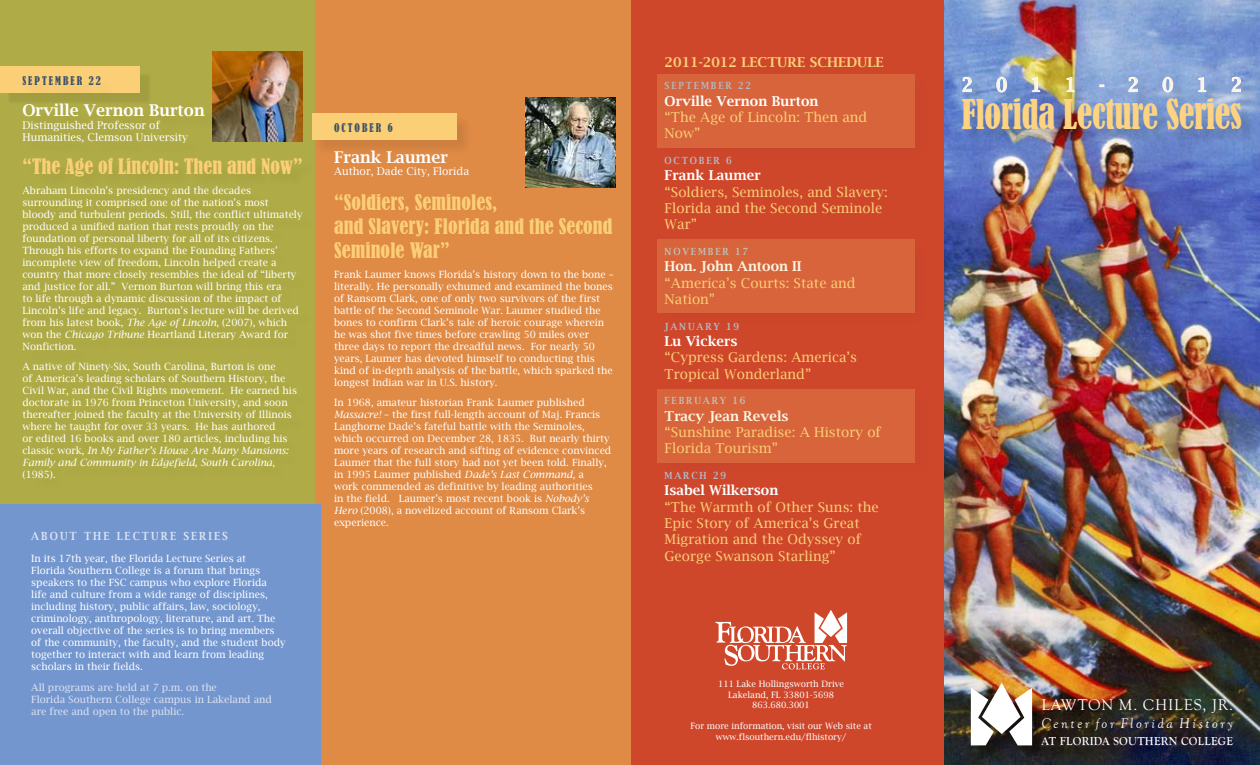
<style>
.page{position:relative;width:1260px;height:765px;background:#fff}
.page>*{position:absolute;margin:0;border:0;box-sizing:border-box;transform-origin:0 0}
.t1{font:condensed 38.5px "Bernard";letter-spacing:-.01em;color:#fdd382;scale:.91 1}
.t2{font:condensed 20px/24px "Bernard";letter-spacing:.005em;color:#fbcf77}
.t3{font:600 19.25px "Lucida Bright";letter-spacing:1.34em;color:#fff5e5;scale:.91 1}
.t4{font:600 16.25px "Lucida Bright";color:#fff}
.t5{font:16px "Goudy Old Style T";letter-spacing:.05em;color:#fff}
.t6{font:italic 14.38px "Goudy Old Style T";letter-spacing:.185em;color:#fff}
.t7{font:13.62px/16.4px "Lucida Bright";letter-spacing:.005em;color:#fbcf76}
.t8{font:600 13.62px "Lucida Bright";color:#fff}
.t9{font:600 13.62px "Lucida Bright";letter-spacing:.005em;color:#fbcf76}
.t10{font:700 12px "Goudy Old Style T";letter-spacing:.025em;color:#fff;scale:.93 1}
.t11{font:600 11.25px "Lucida Bright";letter-spacing:.2em;color:#dde3f3;scale:.9 1}
.t12{font:condensed 11.25px "Bernard";letter-spacing:.2em;color:#3e526b;scale:.9 1}
.t13{font:10.62px/12.8px "Lucida Bright";color:#fff}
.t14{font:10px/12px "Lucida Bright";color:#fff}
.t15{font:10px/12px "Lucida Bright";color:#dde3f3}
.t16{font:600 9.88px "Lucida Bright";letter-spacing:.2em;color:#b2b9c6;scale:.9 1}
.t17{font:8.75px/10.5px "Lucida Bright";color:#fff;text-align:center}
.s1{font-style:italic}
</style>
<div class="page">
<img style="left:944px;top:0;width:316px;height:765px">
<div style="left:569px;top:0;width:375px;height:765px;background:#ce472b"></div>
<div style="left:315px;top:0;width:316px;height:765px;background:#df8a45"></div>
<svg style="left:715px;top:610px;width:132px;height:59px"></svg>
<div style="left:0;top:0;width:315px;height:765px;background:#afab46"></div>
<div style="left:6px;top:72px;width:151px;height:38px;background:#a9a543"></div>
<div style="left:0;top:66px;width:140px;height:27px;background:#fbcf76"></div>
<div style="left:24px;top:78px;width:321px;height:470px;background:#000;opacity:.05"></div>
<img style="left:213px;top:51px;width:90px;height:90px">
<div style="left:0;top:504px;width:321px;height:261px;background:#7396ce"></div>
<div style="left:314px;top:115px;width:164px;height:46px;background:#000;opacity:.08"></div>
<div style="left:312px;top:113px;width:144px;height:27px;background:#fbcf76"></div>
<img style="left:526px;top:97px;width:90px;height:90px">
<div style="left:658px;top:74px;width:257px;height:74px;background:#d7643b"></div>
<div style="left:658px;top:239px;width:257px;height:74px;background:#d7643b"></div>
<div style="left:658px;top:389px;width:257px;height:73px;background:#d7643b"></div>
<div style="left:973px;top:684px;width:287px;height:81px;background:#000;opacity:.41"></div>
<img style="left:971px;top:683px;width:61px;height:62px">
<div style="left:964px;top:79px;width:296px;height:106px;background:#000;opacity:.15"></div>
<svg style="left:962px;top:77px;width:10px;height:15px"></svg>
<svg style="left:996px;top:77px;width:11px;height:16px"></svg>
<svg style="left:1032px;top:77px;width:8px;height:15px"></svg>
<svg style="left:1066px;top:77px;width:9px;height:15px"></svg>
<svg style="left:1128px;top:77px;width:10px;height:15px"></svg>
<svg style="left:1162px;top:77px;width:11px;height:16px"></svg>
<svg style="left:1198px;top:77px;width:8px;height:15px"></svg>
<svg style="left:1231px;top:77px;width:10px;height:15px"></svg>
<p class="t12" style="left:22px;top:75px;width:88px">September 22</p>
<h3 class="t4" style="left:22px;top:101px;width:184px">Orville Vernon Burton</h3>
<p class="t13" style="left:22px;top:119px;width:167px">Distinguished Professor of<br>Humanities, Clemson University</p>
<h2 class="t2" style="left:22px;top:154px;width:282px">“The Age of Lincoln: Then and Now”</h2>
<p class="t14" style="left:22px;top:184px;width:282px">Abraham Lincoln’s presidency and the decades surrounding it comprised one of the nation’s most bloody and turbulent periods. Still, the conflict ultimately produced a unified nation that rests proudly on the foundation of personal liberty for all of its citizens.<br>Through his efforts to expand the Founding Fathers’ incomplete view of freedom, Lincoln helped create a country that more closely resembles the ideal of “liberty and justice for all.” Vernon Burton will bring this era<br>to life through a dynamic discussion of the impact of Lincoln’s life and legacy. Burton’s lecture will be derived from his latest book, <span class="s1">The Age of Lincoln</span>, (2007), which won the <span class="s1">Chicago Tribune</span> Heartland Literary Award for Nonfiction.</p>
<p class="t14" style="left:23px;top:360px;width:276px">A native of Ninety-Six, South Carolina, Burton is one<br>of America’s leading scholars of Southern History, the Civil War, and the Civil Rights movement. He earned his doctorate in 1976 from Princeton University, and soon thereafter joined the faculty at the University of Illinois where he taught for over 33 years. He has authored<br>or edited 16 books and over 180 articles, including his classic work, <span class="s1">In My Father’s House Are Many Mansions:<br>Family and Community in Edgefield, South Carolina</span>, (1985).</p>
<p class="t11" style="left:31px;top:529px;width:220px">ABOUT THE LECTURE SERIES</p>
<p class="t14" style="left:31px;top:552px;width:256px">In its 17th year, the Florida Lecture Series at<br>Florida Southern College is a forum that brings speakers to the FSC campus who explore Florida<br>life and culture from a wide range of disciplines, including history, public affairs, law, sociology, criminology, anthropology, literature, and art. The overall objective of the series is to bring members of the community, the faculty, and the student body together to interact with and learn from leading scholars in their fields.</p>
<p class="t15" style="left:31px;top:682px;width:242px">All programs are held at 7 p.m. on the<br>Florida Southern College campus in Lakeland and are free and open to the public.</p>
<p class="t12" style="left:334px;top:121px;width:67px">october 6</p>
<h3 class="t4" style="left:334px;top:148px;width:115px">Frank Laumer</h3>
<p class="t13" style="left:334px;top:165px;width:137px">Author, Dade City, Florida</p>
<h2 class="t2" style="left:334px;top:191px;width:280px">“Soldiers, Seminoles,<br>and Slavery: Florida and the Second<br>Seminole War”</h2>
<p class="t14" style="left:334px;top:269px;width:281px">Frank Laumer knows Florida’s history down to the bone – literally. He personally exhumed and examined the bones of Ransom Clark, one of only two survivors of the first battle of the Second Seminole War. Laumer studied the bones to confirm Clark’s tale of heroic courage wherein he was shot five times before crawling 50 miles over three days to report the dreadful news. For nearly 50 years, Laumer has devoted himself to conducting this kind of in-depth analysis of the battle, which sparked the longest Indian war in U.S. history.</p>
<p class="t14" style="left:334px;top:397px;width:279px">In 1968, amateur historian Frank Laumer published <span class="s1">Massacre!</span> – the first full-length account of Maj. Francis Langhorne Dade’s fateful battle with the Seminoles, which occurred on December 28, 1835. But nearly thirty more years of research and sifting of evidence convinced Laumer that the full story had not yet been told. Finally, in 1995 Laumer published <span class="s1">Dade’s Last Command</span>, a<br>work commended as definitive by leading authorities<br>in the field. Laumer’s most recent book is <span class="s1">Nobody’s Hero</span> (2008), a novelized account of Ransom Clark’s experience.</p>
<h3 class="t9" style="left:665px;top:54px;width:95px">2011-2012 Lecture</h3>
<h3 class="t9" style="left:810px;top:54px;width:18px">Sche</h3>
<h3 class="t9" style="left:846px;top:54px;width:21px">dule</h3>
<p class="t16" style="left:665px;top:80px;width:61px">Septe mber</p>
<p class="t16" style="left:738px;top:80px;width:16px">22</p>
<h3 class="t8" style="left:665px;top:93px;width:155px">Orville Vernon Burton</h3>
<h3 class="t7" style="left:665px;top:109px;width:204px">“The Age of Lincoln: Then and<br>Now”</h3>
<p class="t16" style="left:665px;top:155px;width:20px">October</p>
<p class="t16" style="left:726px;top:155px;width:8px">6</p>
<h3 class="t8" style="left:665px;top:168px;width:98px">Frank Laumer</h3>
<h3 class="t7" style="left:665px;top:184px;width:225px">“Soldiers, Seminoles, and Slavery:<br>Florida and the Second Seminole<br>War”</h3>
<p class="t16" style="left:665px;top:246px;width:20px">Nove</p>
<p class="t16" style="left:698px;top:246px;width:20px">mber</p>
<p class="t16" style="left:735px;top:246px;width:16px">17</p>
<h3 class="t8" style="left:665px;top:259px;width:139px">Hon. John Antoon II</h3>
<h3 class="t7" style="left:665px;top:275px;width:193px">“America’s Courts: State and<br>Nation”</h3>
<p class="t16" style="left:665px;top:321px;width:17px">Januar</p>
<p class="t16" style="left:714px;top:321px;width:30px">y 19</p>
<h3 class="t8" style="left:665px;top:333px;width:75px">Lu Vickers</h3>
<h3 class="t7" style="left:665px;top:349px;width:194px">“Cypress Gardens: America’s<br>Tropical Wonderland”</h3>
<p class="t16" style="left:665px;top:395px;width:18px">Februar</p>
<p class="t16" style="left:720px;top:395px;width:30px">y 16</p>
<h3 class="t8" style="left:665px;top:408px;width:126px">Tracy Jean Revels</h3>
<h3 class="t7" style="left:665px;top:424px;width:218px">“Sunshine Paradise: A History of<br>Florida Tourism”</h3>
<p class="t16" style="left:665px;top:470px;width:21px">March</p>
<p class="t16" style="left:713px;top:470px;width:16px">29</p>
<h3 class="t8" style="left:665px;top:483px;width:115px">Isabel Wilkerson</h3>
<h3 class="t7" style="left:665px;top:499px;width:216px">“The Warmth of Other Suns: the<br>Epic Story of America’s Great<br>Migration and the Odyssey of<br>George Swanson Starling”</h3>
<p class="t17" style="left:718px;top:679px;width:128px">111 Lake Hollingsworth Drive<br>Lakeland, FL 33801-5698<br>863.680.3001</p>
<p class="t17" style="left:690px;top:721px;width:183px">For more information, visit our Web site at www.flsouthern.edu/flhistory/</p>
<h3 class="t3" style="left:962px;top:74px;width:309px">2011-2012</h3>
<h1 class="t1" style="left:962px;top:92px;width:309px">Florida Lecture Series</h1>
<h3 class="t5" style="left:1041px;top:696px;width:193px">LAWTON M. CHILES, JR.</h3>
<h3 class="t6" style="left:1041px;top:715px;width:193px">Center for Florida History</h3>
<p class="t10" style="left:1041px;top:735px;width:208px">AT FLORIDA SOUTHERN COLLEGE</p>
</div>
